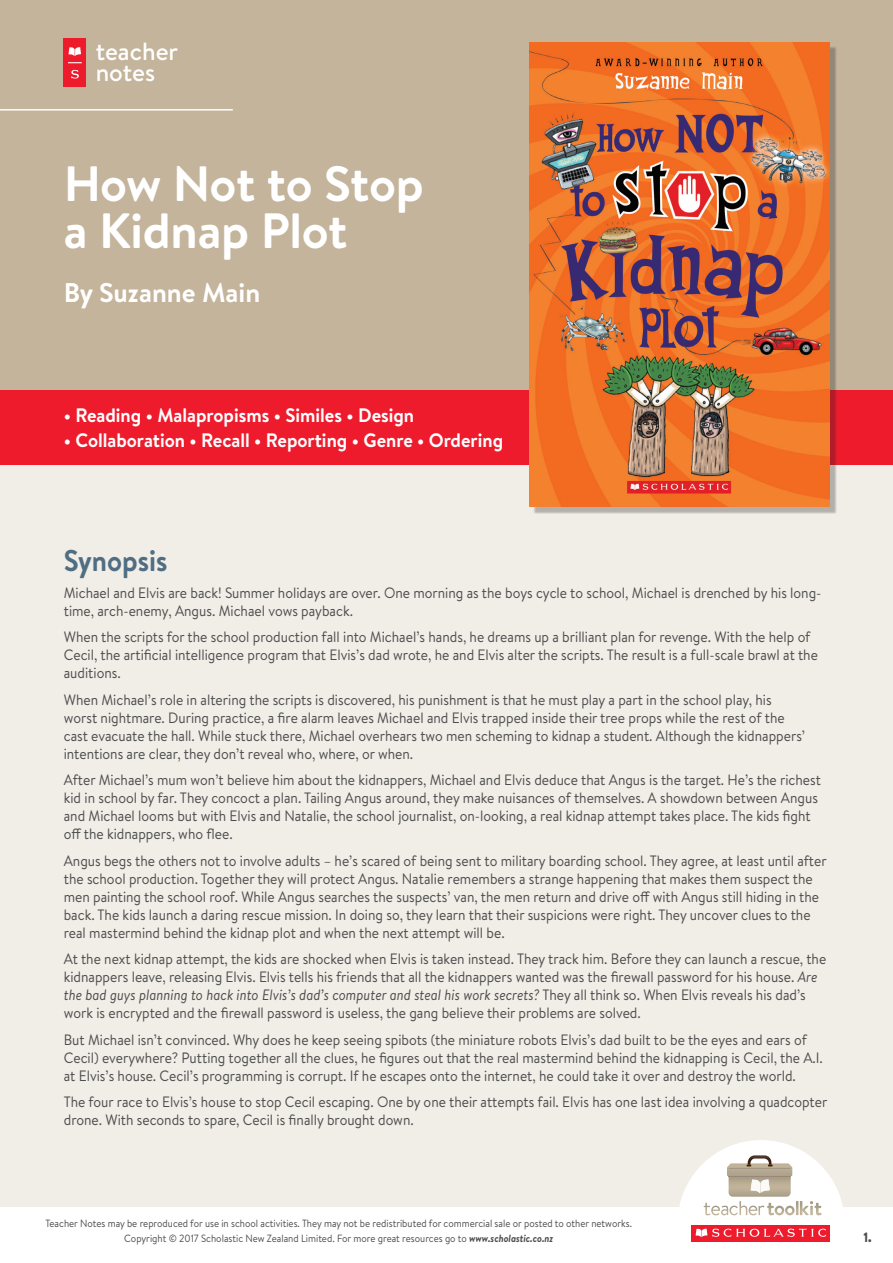
<style>
.page{position:relative;width:893px;height:1263px;background:#f1ede7}
.page>*{position:absolute;margin:0;border:0;box-sizing:border-box;transform-origin:0 0}
.t1{font:700 49.5px/46.5px "Brandon Text";letter-spacing:-.005em;color:#fff}
.t2{font:700 30px "Brandon Text";color:#506e83;scale:.92 1}
.t3{font:700 27px "Brandon Text";color:#fff}
.t4{font:500 24.9px/21.3px "Brandon Text";color:#fff}
.t5{font:700 19.5px "Brandon Text";color:#fff;scale:.95 1}
.t6{font:15px/18px "Brandon Text";color:#4b4c4d;scale:.92 1}
.t7{font:900 13.5px "Brandon Text";color:#4b4c4d;scale:.92 1}
.t8{font:10.5px/15px "Brandon Text";color:#4b4c4d;text-align:center;scale:.92 1}
.s1{font-style:italic}
.s2{font-weight:700;font-style:italic}
</style>
<div class="page">
<div style="left:0;top:1207px;width:893px;height:56px;background:#fff"></div>
<svg style="left:679px;top:1140px;width:164px;height:102px"></svg>
<div style="left:0;top:0;width:893px;height:399px;background:#c3b49b"></div>
<div style="left:0;top:391px;width:893px;height:74px;background:#ee1b2d"></div>
<div style="left:64px;top:38px;width:22px;height:49px;background:#ee1b2d"></div>
<svg style="left:68px;top:47px;width:13px;height:9px"></svg>
<svg style="left:71px;top:70px;width:8px;height:9px"></svg>
<svg style="left:68px;top:62px;width:14px;height:1px"></svg>
<hr style="left:0;top:109px;width:233px;height:2px;background:#fff">
<div style="left:533px;top:46px;width:304px;height:468px;background:#231f20;opacity:.3"></div>
<img style="left:529px;top:43px;width:300px;height:463px">
<h3 class="t4" style="left:96px;top:40px;width:84px">teacher notes</h3>
<h1 class="t1" style="left:64px;top:160px;width:361px">How Not to Stop a Kidnap Plot</h1>
<h3 class="t3" style="left:64px;top:274px;width:198px">By Suzanne Main</h3>
<h3 class="t5" style="left:64px;top:402px;width:370px">• Reading • Malapropisms • Similes • Design</h3>
<h3 class="t5" style="left:64px;top:427px;width:464px">• Collaboration • Recall • Reporting • Genre • Ordering</h3>
<h2 class="t2" style="left:64px;top:540px;width:114px">Synopsis</h2>
<p class="t6" style="left:64px;top:583px;width:825px">Michael and Elvis are back! Summer holidays are over. One morning as the boys cycle to school, Michael is drenched by his long&shy;time, arch-enemy, Angus. Michael vows payback.</p>
<p class="t6" style="left:64px;top:627px;width:821px">When the scripts for the school production fall into Michael’s hands, he dreams up a brilliant plan for revenge. With the help of<br>Cecil, the artificial intelligence program that Elvis’s dad wrote, he and Elvis alter the scripts. The result is a full-scale brawl at the auditions.</p>
<p class="t6" style="left:64px;top:690px;width:807px">When Michael’s role in altering the scripts is discovered, his punishment is that he must play a part in the school play, his worst nightmare. During practice, a fire alarm leaves Michael and Elvis trapped inside their tree props while the rest of the cast evacuate the hall. While stuck there, Michael overhears two men scheming to kidnap a student. Although the kidnappers’ intentions are clear, they don’t reveal who, where, or when.</p>
<p class="t6" style="left:64px;top:770px;width:825px">After Michael’s mum won’t believe him about the kidnappers, Michael and Elvis deduce that Angus is the target. He’s the richest kid in school by far. They concoct a plan. Tailing Angus around, they make nuisances of themselves. A showdown between Angus and Michael looms but with Elvis and Natalie, the school journalist, on-looking, a real kidnap attempt takes place. The kids fight off the kidnappers, who flee.</p>
<p class="t6" style="left:64px;top:851px;width:831px">Angus begs the others not to involve adults – he’s scared of being sent to military boarding school. They agree, at least until after the school production. Together they will protect Angus. Natalie remembers a strange happening that makes them suspect the men painting the school roof. While Angus searches the suspects’ van, the men return and drive off with Angus still hiding in the back. The kids launch a daring rescue mission. In doing so, they learn that their suspicions were right. They uncover clues to the real mastermind behind the kidnap plot and when the next attempt will be.</p>
<p class="t6" style="left:64px;top:949px;width:830px">At the next kidnap attempt, the kids are shocked when Elvis is taken instead. They track him. Before they can launch a rescue, the kidnappers leave, releasing Elvis. Elvis tells his friends that all the kidnappers wanted was the firewall password for his house. <span class="s1">Are the bad guys planning to hack into Elvis’s dad’s computer and steal his work secrets?</span> They all think so. When Elvis reveals his dad’s work is encrypted and the firewall password is useless, the gang believe their problems are solved.</p>
<p class="t6" style="left:64px;top:1030px;width:827px">But Michael isn’t convinced. Why does he keep seeing spibots (the miniature robots Elvis’s dad built to be the eyes and ears of<br>Cecil) everywhere? Putting together all the clues, he figures out that the real mastermind behind the kidnapping is Cecil, the A.I. at Elvis’s house. Cecil’s programming is corrupt. If he escapes onto the internet, he could take it over and destroy the world.</p>
<p class="t6" style="left:64px;top:1092px;width:832px">The four race to Elvis’s house to stop Cecil escaping. One by one their attempts fail. Elvis has one last idea involving a quadcopter drone. With seconds to spare, Cecil is finally brought down.</p>
<p class="t8" style="left:45px;top:1215px;width:639px">Teacher Notes may be reproduced for use in school activities. They may not be redistributed for commercial sale or posted to other networks.<br>Copyright © 2017 Scholastic New Zealand Limited. For more great resources go to <span class="s2">www.scholastic.co.nz</span></p>
<p class="t7" style="left:863px;top:1227px;width:11px">1.</p>
</div>
